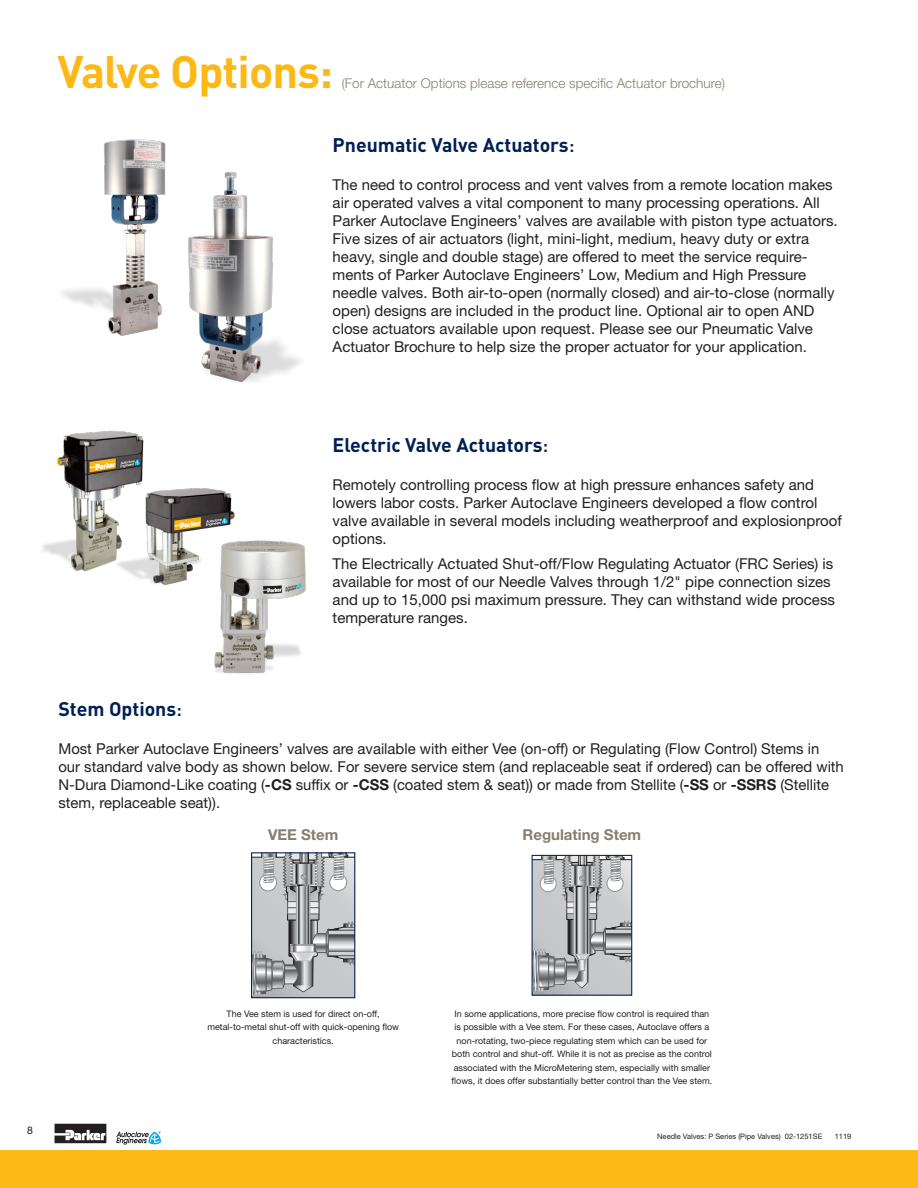
<style>
.page{position:relative;width:918px;height:1188px;background:#fff}
.page>*{position:absolute;margin:0;border:0;box-sizing:border-box;transform-origin:0 0}
.Pressure_Top_Page_GR{font:700 45px "DINOT";letter-spacing:-.02em;color:#fcb814}
.Section_subtitle_Blu{font:700 19.5px "DINOT";color:#001f56}
.WARNING_OFFER_TO_SAL{font:15px/18px "Helvetica Neue LT Std";color:#231f20}
.WARNING_OFFER_TO_SAL-2{font:700 15px "Helvetica Neue LT Std";color:#887d6e}
.Pressure_Top_Page_GR-2{font:300 13.5px "Helvetica Neue LT Std";color:#887d6e}
.t1{font:10.5px "Helvetica Neue LT Std";color:#231f20}
.Cover_Copy{font:9px/13.5px "Helvetica Neue LT Std";color:#231f20;text-align:center}
.t2{font:7.5px "Helvetica Neue LT Std";color:#231f20}
.s1{font-weight:500}
.s2{font-weight:700}
</style>
<div class="page">
<div style="left:0;top:1150px;width:918px;height:38px;background:#fcb814"></div>
<svg style="left:55px;top:1124px;width:51px;height:19px"></svg>
<svg style="left:116px;top:1132px;width:45px;height:13px"></svg>
<img style="left:188px;top:171px;width:113px;height:212px">
<img style="left:62px;top:139px;width:104px;height:197px">
<img style="left:42px;top:430px;width:193px;height:156px">
<img style="left:205px;top:538px;width:101px;height:136px">
<svg style="left:253px;top:854px;width:100px;height:142px"></svg>
<div style="left:251px;top:852px;width:104px;height:146px;border:1px solid #001f56"></div>
<svg style="left:534px;top:857px;width:96px;height:137px"></svg>
<div style="left:532px;top:855px;width:100px;height:141px;border:1px solid #001f56"></div>
<p class="Pressure_Top_Page_GR" style="left:58px;top:42px;width:277px">Valve Options:</p>
<p class="Pressure_Top_Page_GR-2" style="left:342px;top:75px;width:385px">(For Actuator Options please reference specific Actuator brochure)</p>
<p class="Section_subtitle_Blu" style="left:333px;top:132px;width:244px">Pneumatic Valve Actuators<span class="s1">:</span></p>
<p class="WARNING_OFFER_TO_SAL" style="left:333px;top:176px;width:507px">The need to control process and vent valves from a remote location makes air operated valves a vital component to many processing operations. All Parker Autoclave Engineers’ valves are available with piston type actuators.<br>Five sizes of air actuators (light, mini-light, medium, heavy duty or extra heavy, single and double stage) are offered to meet the service require&shy;ments of Parker Autoclave Engineers’ Low, Medium and High Pressure needle valves. Both air-to-open (normally closed) and air-to-close (normally open) designs are included in the product line. Optional air to open AND close actuators available upon request. Please see our Pneumatic Valve Actuator Brochure to help size the proper actuator for your application.</p>
<p class="Section_subtitle_Blu" style="left:333px;top:432px;width:217px">Electric Valve Actuators<span class="s1">:</span></p>
<p class="WARNING_OFFER_TO_SAL" style="left:333px;top:476px;width:511px">Remotely controlling process flow at high pressure enhances safety and lowers labor costs. Parker Autoclave Engineers developed a flow control valve available in several models including weatherproof and explosionproof options.</p>
<p class="WARNING_OFFER_TO_SAL" style="left:333px;top:555px;width:504px">The Electrically Actuated Shut-off/Flow Regulating Actuator (FRC Series) is available for most of our Needle Valves through 1/2" pipe connection sizes and up to 15,000 psi maximum pressure. They can withstand wide process temperature ranges.</p>
<p class="Section_subtitle_Blu" style="left:58px;top:696px;width:125px">Stem Options<span class="s1">:</span></p>
<p class="WARNING_OFFER_TO_SAL" style="left:58px;top:740px;width:787px">Most Parker Autoclave Engineers’ valves are available with either Vee (on-off) or Regulating (Flow Control) Stems in our standard valve body as shown below. For severe service stem (and replaceable seat if ordered) can be offered with N-Dura Diamond-Like coating (<span class="s2">-CS</span> suffix or <span class="s2">-CSS</span> (coated stem &amp; seat)) or made from Stellite (<span class="s2">-SS</span> or <span class="s2">-SSRS</span> (Stellite stem, replaceable seat)).</p>
<p class="WARNING_OFFER_TO_SAL-2" style="left:268px;top:826px;width:72px">VEE Stem</p>
<p class="WARNING_OFFER_TO_SAL-2" style="left:523px;top:826px;width:120px">Regulating Stem</p>
<p class="t1" style="left:27px;top:1124px;width:7px">8</p>
<p class="Cover_Copy" style="left:207px;top:1007px;width:193px">The Vee stem is used for direct on-off, metal-to-metal shut-off with quick-opening flow characteristics.</p>
<p class="Cover_Copy" style="left:452px;top:1007px;width:262px">In some applications, more precise flow control is required than is possible with a Vee stem. For these cases, Autoclave offers a non-rotating, two-piece regulating stem which can be used for both control and shut-off. While it is not as precise as the control associated with the MicroMetering stem, especially with smaller flows, it does offer substantially better control than the Vee stem.</p>
<p class="t2" style="left:657px;top:1132px;width:167px">Needle Valves: P Series (Pipe Valves) 02-1251SE</p>
<p class="t2" style="left:835px;top:1132px;width:18px">1119</p>
</div>
